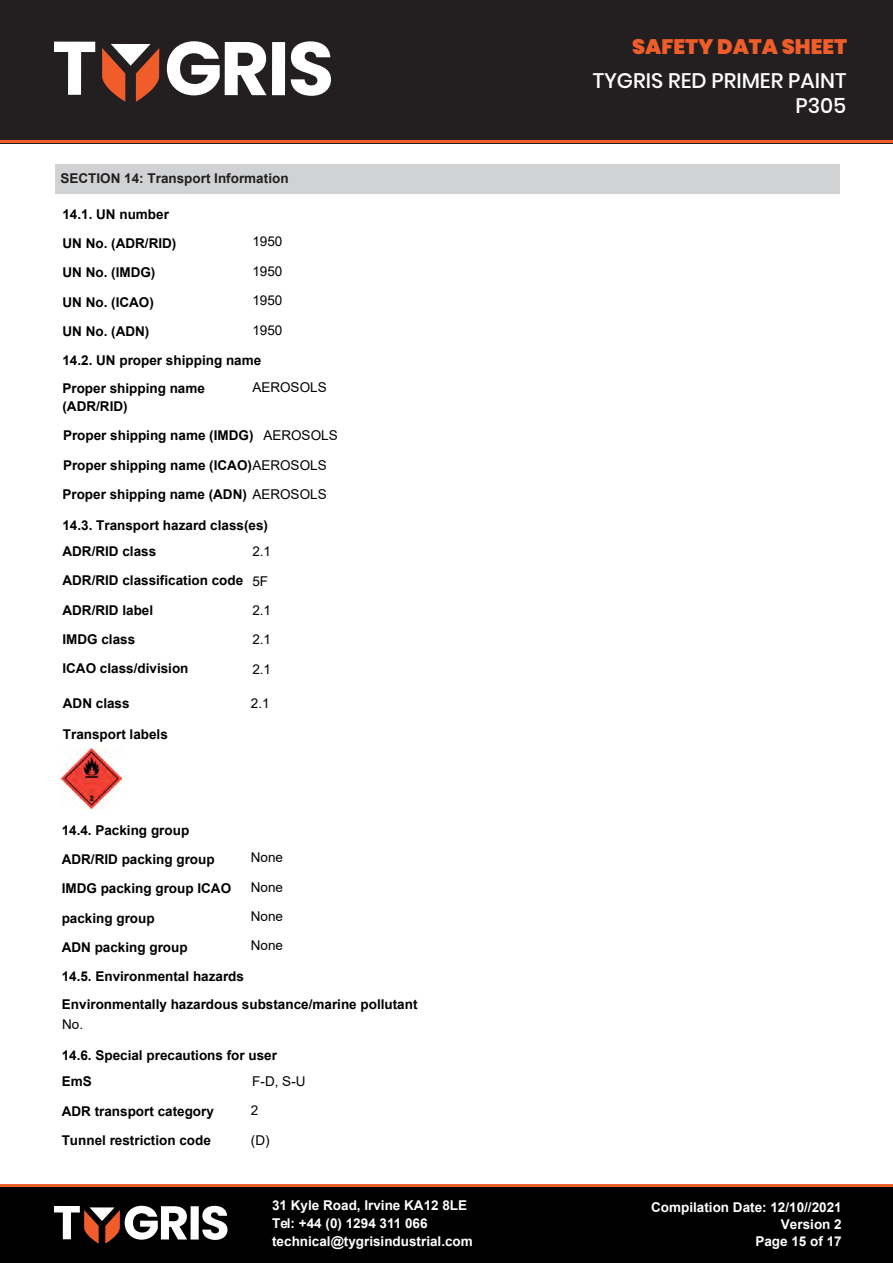
<style>
.page{position:relative;width:893px;height:1263px;background:#fff}
.page>*{position:absolute;margin:0;border:0;box-sizing:border-box;transform-origin:0 0}
.t1{font:500 21px/25.2px "Poppins";color:#fff;text-align:right}
.t2{font:900 21px "Poppins";color:#ef5d2a}
.t3{font:700 13.5px/29px "Arial";color:#000}
.t4{font:700 13.5px/18px "Arial";color:#fff}
.t5{font:13.5px/29.4px "Arial";color:#000;text-align:justify}
.t6{font:700 13.5px "Arial";color:#231f20}
.s1{font-weight:400}
</style>
<div class="page">
<div style="left:0;top:1186px;width:893px;height:77px;background:#000001"></div>
<div style="left:0;top:0;width:893px;height:143px;background:#231f20"></div>
<hr style="left:0;top:140px;width:893px;height:3px;background:#ef5d2a">
<hr style="left:0;top:1184px;width:893px;height:2px;background:#ef5d2a">
<svg style="left:54px;top:42px;width:41px;height:53px"></svg>
<svg style="left:167px;top:41px;width:100px;height:54px"></svg>
<div style="left:272px;top:42px;width:13px;height:53px;background:#fff"></div>
<svg style="left:291px;top:41px;width:40px;height:55px"></svg>
<svg style="left:102px;top:44px;width:57px;height:58px"></svg>
<div style="left:191px;top:1206px;width:8px;height:33px;background:#fff"></div>
<svg style="left:202px;top:1206px;width:26px;height:34px"></svg>
<svg style="left:54px;top:1206px;width:133px;height:38px"></svg>
<div style="left:55px;top:164px;width:785px;height:29px;background:#d1d2d4"></div>
<img style="left:62px;top:748px;width:60px;height:60px">
<p class="t6" style="left:61px;top:169px;width:230px">SECTION 14: Transport Information</p>
<p class="t3" style="left:62px;top:200px;width:200px">14.1. UN number<br>UN No. (ADR/RID)<br>UN No. (IMDG)<br>UN No. (ICAO)<br>UN No. (ADN)<br>14.2. UN proper shipping name</p>
<p class="t3" style="left:62px;top:378px;width:144px;line-height:18.9px">Proper shipping name (ADR/RID)</p>
<p class="t5" style="left:252px;top:372px;width:76px">AEROSOLS</p>
<p class="t3" style="left:62px;top:421px;width:277px;line-height:29.5px">Proper shipping name (IMDG) <span class="s1">AEROSOLS<br></span>Proper shipping name (ICAO)<span class="s1">AEROSOLS<br></span>Proper shipping name (ADN) <span class="s1">AEROSOLS</span></p>
<p class="t3" style="left:62px;top:512px;width:207px;line-height:26.4px">14.3. Transport hazard class(es)<br>ADR/RID class</p>
<p class="t5" style="left:252px;top:227px;width:32px">1950<br>1950<br>1950<br>1950</p>
<p class="t5" style="left:252px;top:537px;width:20px;text-align:left">2.1<br>5F<br>2.1<br>2.1</p>
<p class="t3" style="left:62px;top:566px;width:182px;line-height:29.4px">ADR/RID classification code<br>ADR/RID label<br>IMDG class<br>ICAO class/division</p>
<p class="t5" style="left:252px;top:654px;width:20px">2.1</p>
<p class="t3" style="left:63px;top:689px;width:68px">ADN class</p>
<p class="t5" style="left:251px;top:688px;width:20px">2.1</p>
<p class="t3" style="left:63px;top:720px;width:107px">Transport labels</p>
<p class="t3" style="left:62px;top:816px;width:357px">14.4. Packing group<br>ADR/RID packing group<br>IMDG packing group ICAO<br>packing group<br>ADN packing group<br>14.5. Environmental hazards<br>Environmentally hazardous substance/marine pollutant</p>
<p class="t5" style="left:62px;top:1009px;width:23px">No.</p>
<p class="t3" style="left:62px;top:1042px;width:217px;line-height:26.4px">14.6. Special precautions for user<br>EmS</p>
<p class="t5" style="left:251px;top:842px;width:34px">None None None None</p>
<p class="t5" style="left:252px;top:1066px;width:55px">F-D, S-U</p>
<p class="t3" style="left:62px;top:1096px;width:154px">ADR transport category</p>
<p class="t5" style="left:251px;top:1096px;width:9px">2</p>
<p class="t3" style="left:62px;top:1126px;width:151px">Tunnel restriction code</p>
<p class="t5" style="left:251px;top:1125px;width:20px">(D)</p>
<p class="t4" style="left:272px;top:1196px;width:202px">31 Kyle Road, Irvine KA12 8LE<br>Tel: +44 (0) 1294 311 066 technical@tygrisindustrial.com</p>
<h1 class="t2" style="left:632px;top:34px;width:216px">SAFETY DATA SHEET</h1>
<h1 class="t1" style="left:593px;top:68px;width:255px">TYGRIS RED PRIMER PAINT<br>P305</h1>
<p class="t4" style="left:651px;top:1199px;width:192px;line-height:17px;text-align:right">Compilation Date: 12/10//2021<br>Version 2<br>Page 15 of 17</p>
</div>
